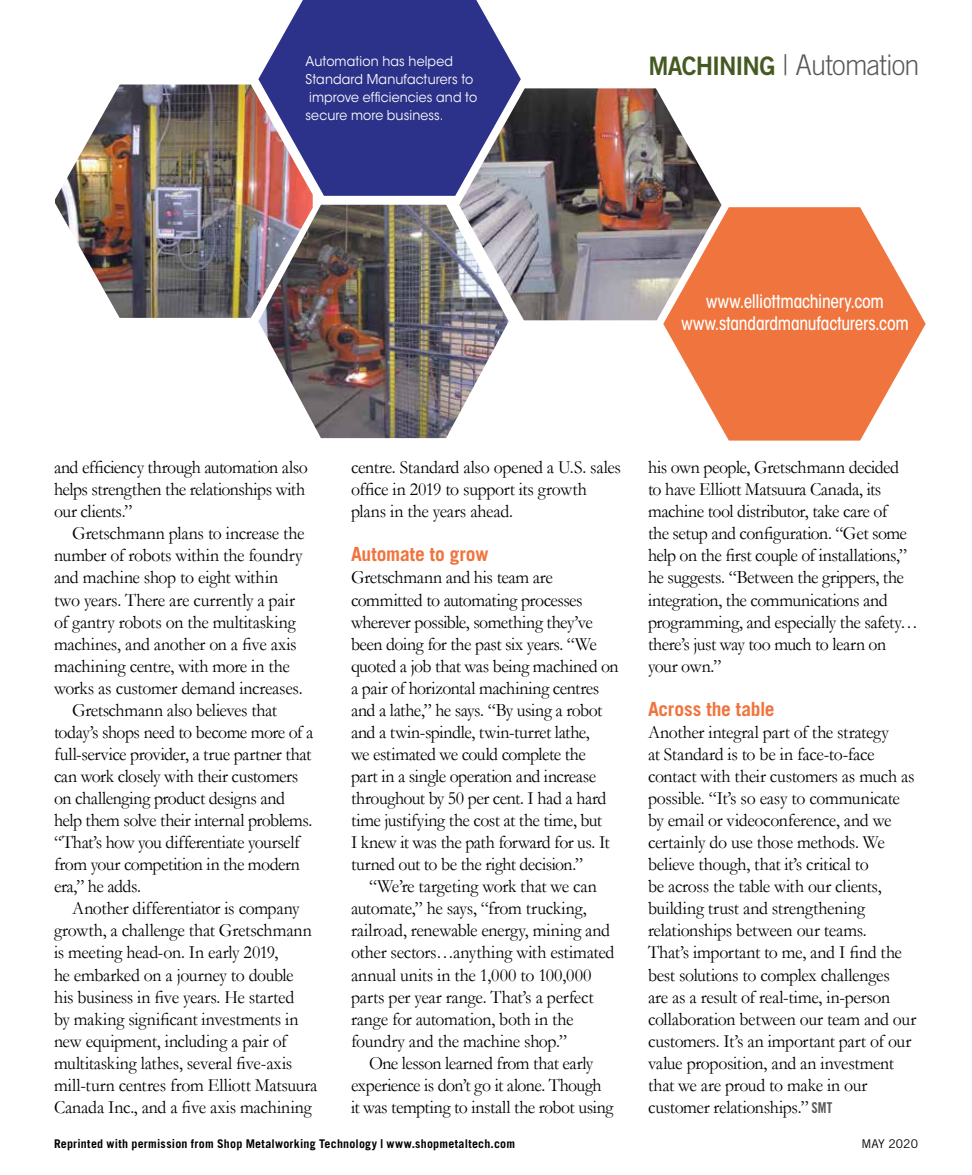
<style>
.page{position:relative;width:972px;height:1175px;background:#fff}
.page>*{position:absolute;margin:0;border:0;box-sizing:border-box;transform-origin:0 0}
.t1{font:300 28.5px "Trade Gothic LT Std";letter-spacing:-.025em;color:#58595b;scale:.95 1}
.t2{font:700 19.5px "Trade Gothic LT Std";letter-spacing:-.005em;color:#ef743d}
.t3{font:18.75px/22px "Garamond";letter-spacing:-.02em;color:#000;scale:.95 1}
.t4{font:500 condensed 18.6px/22.4px "ITC Avant Garde Std";letter-spacing:-.015em;color:#fff;text-align:center;scale:.95 1}
.t5{font:13.5px/18px "ITC Avant Garde Std";letter-spacing:.01em;color:#fff;scale:.93 1}
.t6{font:700 12px "Trade Gothic LT Std";letter-spacing:.02em;color:#000}
.t7{font:12px "Trade Gothic LT Std";color:#000}
.s1{font-family:"Trade Gothic LT Std Bd 2";font-weight:400;font-size:25.5px;color:#455a21}
.s2{font-family:"Trade Gothic LT Std Bd Cn 20";font-size:15px;color:#58595b}
</style>
<div class="page">
<img style="left:459px;top:88px;width:263px;height:232px">
<img style="left:258px;top:205px;width:251px;height:233px">
<img style="left:55px;top:84px;width:258px;height:234px">
<svg style="left:258px;top:0;width:263px;height:196px;background:#505093"></svg>
<svg style="left:663px;top:207px;width:263px;height:233px;fill:#ef743d"></svg>
<p class="t5" style="left:306px;top:52px;width:186px">Automation has helped<br>Standard Manufacturers to improve efficiencies and to secure more business.</p>
<h1 class="t1" style="left:648px;top:48px;width:287px"><span class="s1">MACHINING</span> | Automation</h1>
<p class="t4" style="left:681px;top:290px;width:241px">www.elliottmachinery.com www.standardmanufacturers.com</p>
<p class="t3" style="left:54px;top:456px;width:269px">and efficiency through automation also helps strengthen the relationships with our clients.”</p>
<p class="t3" style="left:72px;top:522px;width:246px">Gretschmann plans to increase the</p>
<p class="t3" style="left:54px;top:544px;width:263px">number of robots within the foundry</p>
<p class="t3" style="left:54px;top:566px;width:238px">and machine shop to eight within</p>
<p class="t3" style="left:54px;top:588px;width:255px">two years. There are currently a pair</p>
<p class="t3" style="left:54px;top:610px;width:256px">of gantry robots on the multitasking</p>
<p class="t3" style="left:54px;top:632px;width:257px">machines, and another on a five axis</p>
<p class="t3" style="left:54px;top:654px;width:250px">machining centre, with more in the</p>
<p class="t3" style="left:54px;top:676px;width:263px">works as customer demand increases.</p>
<p class="t3" style="left:72px;top:698px;width:217px">Gretschmann also believes that</p>
<p class="t3" style="left:54px;top:720px;width:275px">today’s shops need to become more of a</p>
<p class="t3" style="left:54px;top:742px;width:272px">full-service provider, a true partner that</p>
<p class="t3" style="left:54px;top:765px;width:259px">can work closely with their customers</p>
<p class="t3" style="left:54px;top:787px;width:245px">on challenging product designs and</p>
<p class="t3" style="left:54px;top:809px;width:273px">help them solve their internal problems.</p>
<p class="t3" style="left:54px;top:831px;width:260px">“That’s how you differentiate yourself</p>
<p class="t3" style="left:54px;top:853px;width:260px">from your competition in the modern</p>
<p class="t3" style="left:54px;top:875px;width:93px">era,” he adds.</p>
<p class="t3" style="left:72px;top:897px;width:241px">Another differentiator is company</p>
<p class="t3" style="left:54px;top:919px;width:273px">growth, a challenge that Gretschmann</p>
<p class="t3" style="left:54px;top:941px;width:238px">is meeting head-on. In early 2019,</p>
<p class="t3" style="left:54px;top:963px;width:254px">he embarked on a journey to double</p>
<p class="t3" style="left:54px;top:985px;width:254px">his business in five years. He started</p>
<p class="t3" style="left:54px;top:1007px;width:259px">by making significant investments in</p>
<p class="t3" style="left:54px;top:1029px;width:247px">new equipment, including a pair of</p>
<p class="t3" style="left:54px;top:1051px;width:252px">multitasking lathes, several five-axis</p>
<p class="t3" style="left:54px;top:1073px;width:279px">mill-turn centres from Elliott Matsuura</p>
<p class="t3" style="left:54px;top:1095px;width:273px">Canada Inc., and a five axis machining</p>
<p class="t3" style="left:351px;top:456px;width:286px">centre. Standard also opened a U.S. sales office in 2019 to support its growth plans in the years ahead.</p>
<p class="t2" style="left:351px;top:542px;width:139px">Automate to grow</p>
<p class="t3" style="left:351px;top:566px;width:283px">Gretschmann and his team are committed to automating processes wherever possible, something they’ve been doing for the past six years. “We quoted a job that was being machined on a pair of horizontal machining centres and a lathe,” he says. “By using a robot and a twin-spindle, twin-turret lathe,<br>we estimated we could complete the<br>part in a single operation and increase throughout by 50 per cent. I had a hard time justifying the cost at the time, but<br>I knew it was the path forward for us. It turned out to be the right decision.”</p>
<p class="t3" style="left:351px;top:875px;width:279px;text-indent:18px">“We’re targeting work that we can automate,” he says, “from trucking, railroad, renewable energy, mining and other sectors…anything with estimated annual units in the 1,000 to 100,000 parts per year range. That’s a perfect range for automation, both in the foundry and the machine shop.”</p>
<p class="t3" style="left:351px;top:1051px;width:278px;text-indent:18px">One lesson learned from that early experience is don’t go it alone. Though it was tempting to install the robot using</p>
<p class="t3" style="left:648px;top:456px;width:286px">his own people, Gretschmann decided<br>to have Elliott Matsuura Canada, its machine tool distributor, take care of<br>the setup and configuration. “Get some help on the first couple of installations,” he suggests. “Between the grippers, the integration, the communications and programming, and especially the safety… there’s just way too much to learn on your own.”</p>
<p class="t2" style="left:648px;top:697px;width:128px">Across the table</p>
<p class="t3" style="left:648px;top:720px;width:284px">Another integral part of the strategy<br>at Standard is to be in face-to-face contact with their customers as much as possible. “It’s so easy to communicate by email or videoconference, and we certainly do use those methods. We believe though, that it’s critical to<br>be across the table with our clients, building trust and strengthening relationships between our teams.<br>That’s important to me, and I find the best solutions to complex challenges<br>are as a result of real-time, in-person collaboration between our team and our customers. It’s an important part of our value proposition, and an investment that we are proud to make in our customer relationships.” <span class="s2">SMT</span></p>
<p class="t6" style="left:54px;top:1135px;width:463px">Reprinted with permission from Shop Metalworking Technology | www.shopmetaltech.com</p>
<p class="t7" style="left:861px;top:1136px;width:58px">MAY 2020</p>
<p class="t7" style="left:54px;top:1136px;width:58px">MAY 2020</p>
</div>
